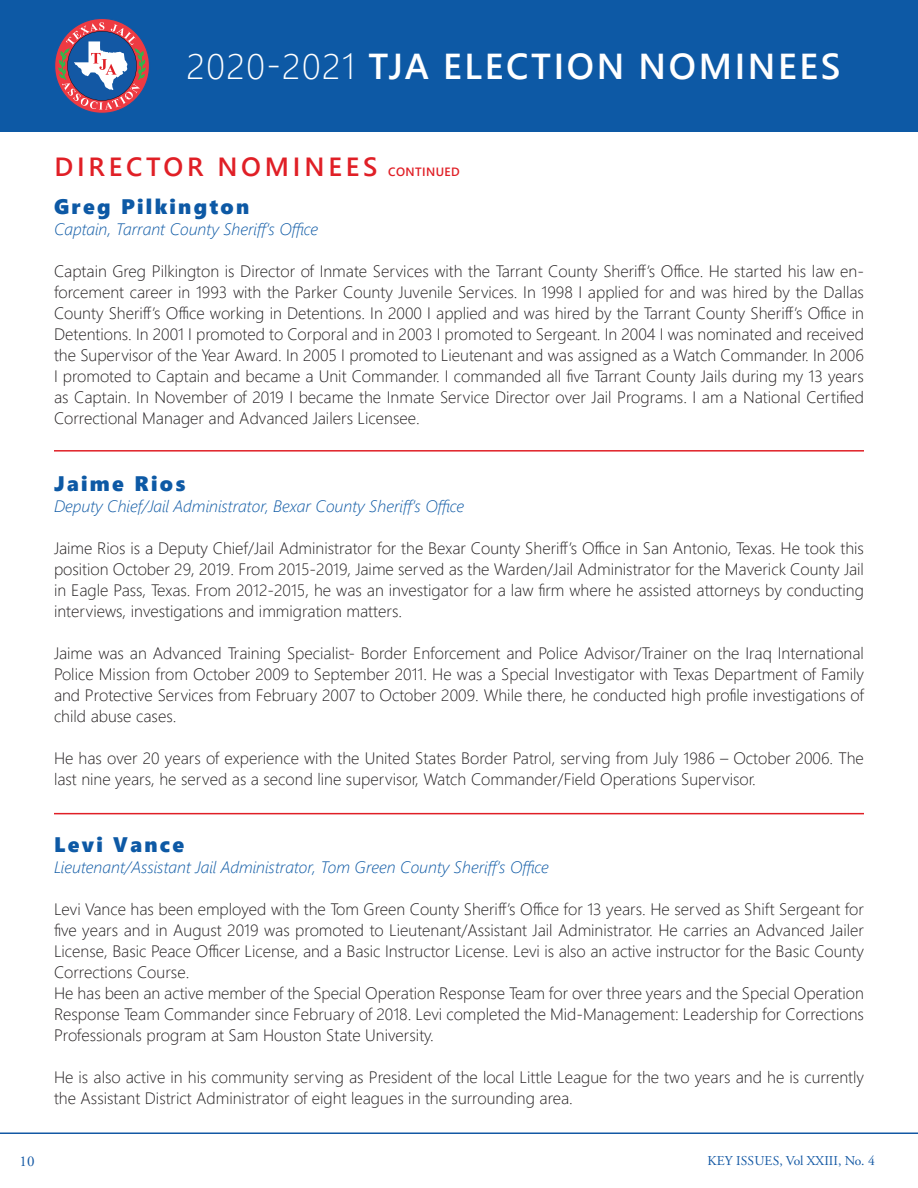
<style>
.page{position:relative;width:918px;height:1188px;background:#fff}
.page>*{position:absolute;margin:0;border:0;box-sizing:border-box;transform-origin:0 0}
.t1{font:600 36px "Segoe UI";letter-spacing:.075em;color:#fff}
.t2{font:600 26.25px "Segoe UI";letter-spacing:.145em;color:#e01f26}
.t3{font:21px "Segoe UI Black";letter-spacing:.11em;color:#0d59a5}
.t4{font:300 16.5px/21px "Segoe UI";color:#231f20;text-align:justify}
.t5{font:italic 300 16.5px "Segoe UI";color:#0d59a5}
.t6{font:15px "Adobe Garamond Pro";color:#1358a4}
.t7{font:13.5px "Adobe Garamond Pro";color:#1358a4}
.s1{font-weight:300}
.s2{font-size:12px}
</style>
<div class="page">
<hr style="left:0;top:1132px;width:918px;height:2px;background:#1358a4">
<div style="left:0;top:0;width:918px;height:132px;background:#0d59a5"></div>
<svg style="left:54px;top:18px;width:96px;height:96px"></svg>
<hr style="left:54px;top:813px;width:810px;height:1px;background:#e01f26">
<hr style="left:54px;top:450px;width:810px;height:2px;background:#e01f26">
<p class="t1" style="left:186px;top:32px;width:656px"><span class="s1">2020-2021</span> TJA ELECTION NOMINEES</p>
<p class="t2" style="left:54px;top:142px;width:407px">DIRECTOR NOMINEES <span class="s2">CONTINUED</span></p>
<p class="t3" style="left:54px;top:191px;width:197px">Greg Pilkington</p>
<p class="t5" style="left:54px;top:213px;width:266px">Captain, Tarrant County Sheriff’s Office</p>
<p class="t4" style="left:54px;top:259px;width:812px">Captain Greg Pilkington is Director of Inmate Services with the Tarrant County Sheriff’s Office. He started his law en&shy;forcement career in 1993 with the Parker County Juvenile Services. In 1998 I applied for and was hired by the Dallas County Sheriff’s Office working in Detentions. In 2000 I applied and was hired by the Tarrant County Sheriff’s Office in Detentions. In 2001 I promoted to Corporal and in 2003 I promoted to Sergeant. In 2004 I was nominated and received the Supervisor of the Year Award. In 2005 I promoted to Lieutenant and was assigned as a Watch Commander. In 2006<br>I promoted to Captain and became a Unit Commander. I commanded all five Tarrant County Jails during my 13 years as Captain. In November of 2019 I became the Inmate Service Director over Jail Programs. I am a National Certified Correctional Manager and Advanced Jailers Licensee.</p>
<p class="t3" style="left:54px;top:468px;width:133px">Jaime Rios</p>
<p class="t5" style="left:54px;top:491px;width:412px">Deputy Chief/Jail Administrator, Bexar County Sheriff’s Office</p>
<p class="t4" style="left:54px;top:536px;width:811px">Jaime Rios is a Deputy Chief/Jail Administrator for the Bexar County Sheriff’s Office in San Antonio, Texas. He took this position October 29, 2019. From 2015-2019, Jaime served as the Warden/Jail Administrator for the Maverick County Jail in Eagle Pass, Texas. From 2012-2015, he was an investigator for a law firm where he assisted attorneys by conducting interviews, investigations and immigration matters.</p>
<p class="t4" style="left:54px;top:641px;width:812px">Jaime was an Advanced Training Specialist- Border Enforcement and Police Advisor/Trainer on the Iraq International Police Mission from October 2009 to September 2011. He was a Special Investigator with Texas Department of Family and Protective Services from February 2007 to October 2009. While there, he conducted high profile investigations of child abuse cases.</p>
<p class="t4" style="left:54px;top:746px;width:811px">He has over 20 years of experience with the United States Border Patrol, serving from July 1986 – October 2006. The last nine years, he served as a second line supervisor, Watch Commander/Field Operations Supervisor.</p>
<p class="t3" style="left:54px;top:830px;width:132px">Levi Vance</p>
<p class="t5" style="left:54px;top:852px;width:496px">Lieutenant/Assistant Jail Administrator, Tom Green County Sheriff’s Office</p>
<p class="t4" style="left:54px;top:897px;width:812px">Levi Vance has been employed with the Tom Green County Sheriff’s Office for 13 years. He served as Shift Sergeant for five years and in August 2019 was promoted to Lieutenant/Assistant Jail Administrator. He carries an Advanced Jailer License, Basic Peace Officer License, and a Basic Instructor License. Levi is also an active instructor for the Basic County Corrections Course.</p>
<p class="t4" style="left:54px;top:981px;width:811px">He has been an active member of the Special Operation Response Team for over three years and the Special Operation Response Team Commander since February of 2018. Levi completed the Mid-Management: Leadership for Corrections Professionals program at Sam Houston State University.</p>
<p class="t4" style="left:54px;top:1065px;width:811px">He is also active in his community serving as President of the local Little League for the two years and he is currently the Assistant District Administrator of eight leagues in the surrounding area.</p>
<p class="t6" style="left:20px;top:1152px;width:16px">10</p>
<p class="t7" style="left:707px;top:1153px;width:169px">KEY ISSUES, Vol XXIII, No. 4</p>
</div>
